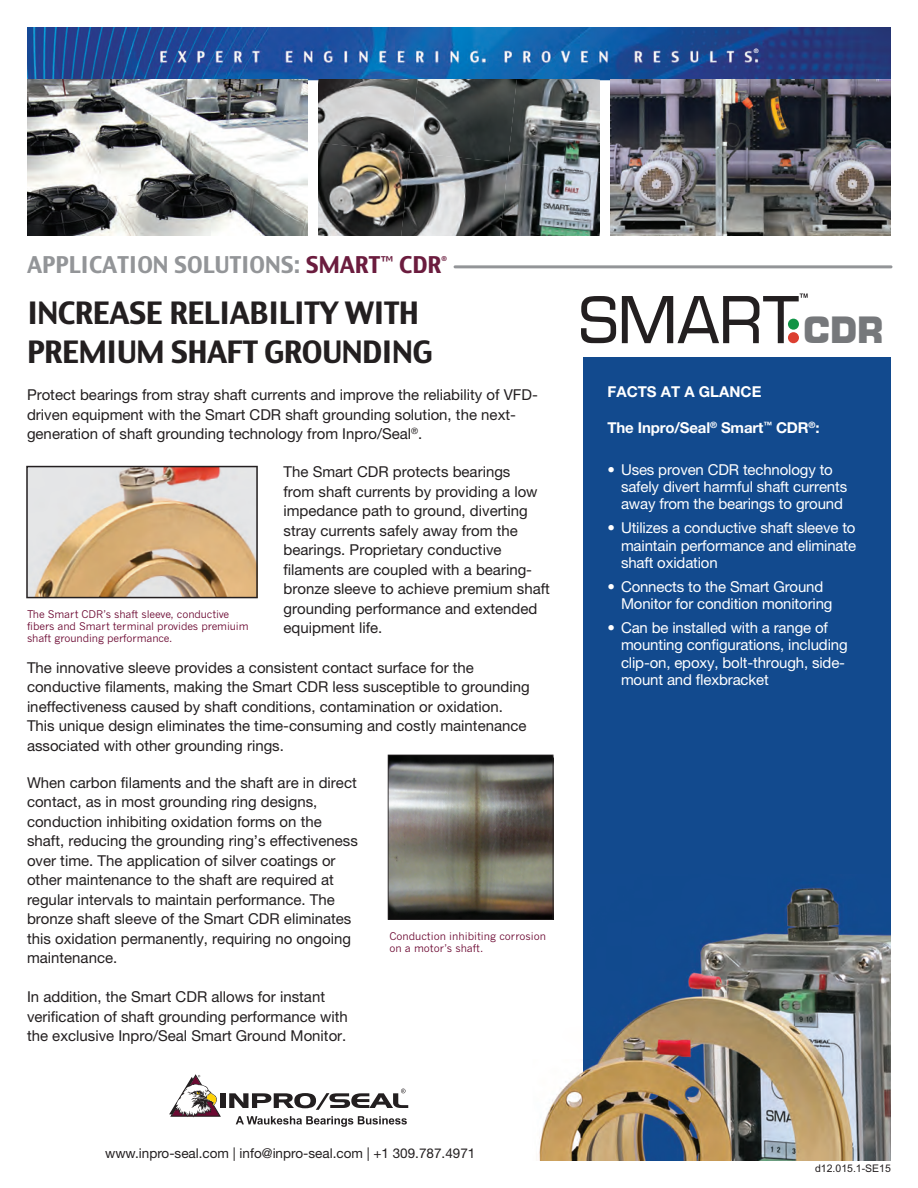
<style>
.page{position:relative;width:918px;height:1188px;background:#fff}
.page>*{position:absolute;margin:0;border:0;box-sizing:border-box;transform-origin:0 0}
.t1{font:700 33.45px "Micro Technic";color:#76787b}
.t2{font:30px/39px "Charcoal CY";letter-spacing:-.02em;color:#231f20}
.t3{font:22.5px "Charcoal CY";color:#939598}
.t4{font:15px/19.5px "Helvetica Neue LT Pro";color:#231f20}
.t5{font:15px/17.2px "Helvetica Neue LT Pro";letter-spacing:-.01em;color:#fff}
.t6{font:700 15px "Helvetica Neue LT Pro";letter-spacing:-.01em;color:#fff}
.t7{font:13.5px "Helvetica Neue";color:#231f20}
.t8{font:10.5px/12px "News Gothic";letter-spacing:-.01em;color:#6c0932}
.t9{font:10.5px "Arial";color:#231f20}
.t10{font:700 6.15px "Helvetica Neue";color:#fff}
.s1{color:#6b1c3e}
</style>
<div class="page">
<img style="left:27px;top:27px;width:864px;height:53px">
<hr style="left:454px;top:265px;width:438px;height:3px;background:#939598;border-radius:2px">
<div style="left:583px;top:357px;width:308px;height:804px;background:#124a8e"></div>
<div style="left:220px;top:1093px;width:6px;height:15px;background:#231f20"></div>
<svg style="left:169px;top:1074px;width:52px;height:43px"></svg>
<svg style="left:229px;top:1089px;width:179px;height:21px"></svg>
<svg style="left:236px;top:1116px;width:171px;height:11px"></svg>
<img style="left:319px;top:80px;width:91px;height:62px">
<img style="left:410px;top:80px;width:98px;height:72px">
<img style="left:508px;top:80px;width:91px;height:83px">
<img style="left:319px;top:142px;width:91px;height:93px">
<img style="left:400px;top:152px;width:108px;height:83px">
<img style="left:500px;top:163px;width:99px;height:72px">
<img style="left:610px;top:80px;width:281px;height:155px">
<img style="left:539px;top:1071px;width:44px;height:90px">
<img style="left:583px;top:887px;width:308px;height:274px">
<img style="left:27px;top:80px;width:281px;height:155px">
<svg style="left:581px;top:296px;width:35px;height:47px"></svg>
<svg style="left:622px;top:294px;width:186px;height:49px"></svg>
<svg style="left:388px;top:755px;width:166px;height:165px;background:#6e6b63"></svg>
<svg style="left:26px;top:466px;width:232px;height:132px;background:#d1b89c"></svg>
<p class="t10" style="left:754px;top:49px;width:6px">®</p>
<h3 class="t3" style="left:27px;top:252px;width:421px">APPLICATION SOLUTIONS: <span class="s1">SMART</span><sup>™</sup> <span class="s1">CDR</span><sup>®</sup></h3>
<h2 class="t2" style="left:27px;top:294px;width:407px">INCREASE RELIABILITY WITH<br>PREMIUM SHAFT GROUNDING</h2>
<p class="t4" style="left:27px;top:387px;width:512px">Protect bearings from stray shaft currents and improve the reliability of VFD&shy;driven equipment with the Smart CDR shaft grounding solution, the next&shy;generation of shaft grounding technology from Inpro/Seal<sup>®</sup>.</p>
<p class="t6" style="left:608px;top:383px;width:155px">FACTS AT A GLANCE</p>
<h1 class="t1" style="left:803px;top:312px;width:82px">CDR</h1>
<p class="t6" style="left:608px;top:419px;width:214px">The Inpro/Seal<sup>®</sup> Smart<sup>™</sup> CDR<sup>®</sup>:</p>
<p class="t5" style="left:621px;top:463px;width:228px;text-indent:-14px">• Uses proven CDR technology to safely divert harmful shaft currents away from the bearings to ground</p>
<p class="t5" style="left:621px;top:521px;width:237px;text-align:justify;text-indent:-14px">• Utilizes a conductive shaft sleeve to maintain performance and eliminate shaft oxidation</p>
<p class="t5" style="left:621px;top:580px;width:213px;text-indent:-14px">• Connects to the Smart Ground<br>Monitor for condition monitoring</p>
<p class="t5" style="left:621px;top:621px;width:228px;text-indent:-14px">• Can be installed with a range of mounting configurations, including clip-on, epoxy, bolt-through, side&shy;mount and flexbracket</p>
<p class="t4" style="left:284px;top:464px;width:268px">The Smart CDR protects bearings<br>from shaft currents by providing a low impedance path to ground, diverting stray currents safely away from the bearings. Proprietary conductive filaments are coupled with a bearing&shy;bronze sleeve to achieve premium shaft grounding performance and extended equipment life.</p>
<p class="t4" style="left:27px;top:659px;width:504px">The innovative sleeve provides a consistent contact surface for the conductive filaments, making the Smart CDR less susceptible to grounding ineffectiveness caused by shaft conditions, contamination or oxidation.<br>This unique design eliminates the time-consuming and costly maintenance associated with other grounding rings.</p>
<p class="t4" style="left:27px;top:774px;width:332px">When carbon filaments and the shaft are in direct contact, as in most grounding ring designs, conduction inhibiting oxidation forms on the shaft, reducing the grounding ring’s effectiveness over time. The application of silver coatings or other maintenance to the shaft are required at regular intervals to maintain performance. The bronze shaft sleeve of the Smart CDR eliminates this oxidation permanently, requiring no ongoing maintenance.</p>
<p class="t4" style="left:27px;top:989px;width:322px">In addition, the Smart CDR allows for instant verification of shaft grounding performance with the exclusive Inpro/Seal Smart Ground Monitor.</p>
<p class="t8" style="left:27px;top:609px;width:223px">The Smart CDR’s shaft sleeve, conductive fibers and Smart terminal provides premiuim shaft grounding performance.</p>
<p class="t8" style="left:389px;top:931px;width:158px">Conduction inhibiting corrosion on a motor’s shaft.</p>
<p class="t7" style="left:105px;top:1145px;width:372px">www.inpro-seal.com | info@inpro-seal.com | +1 309.787.4971</p>
<p class="t9" style="left:815px;top:1163px;width:77px">d12.015.1-SE15</p>
</div>
